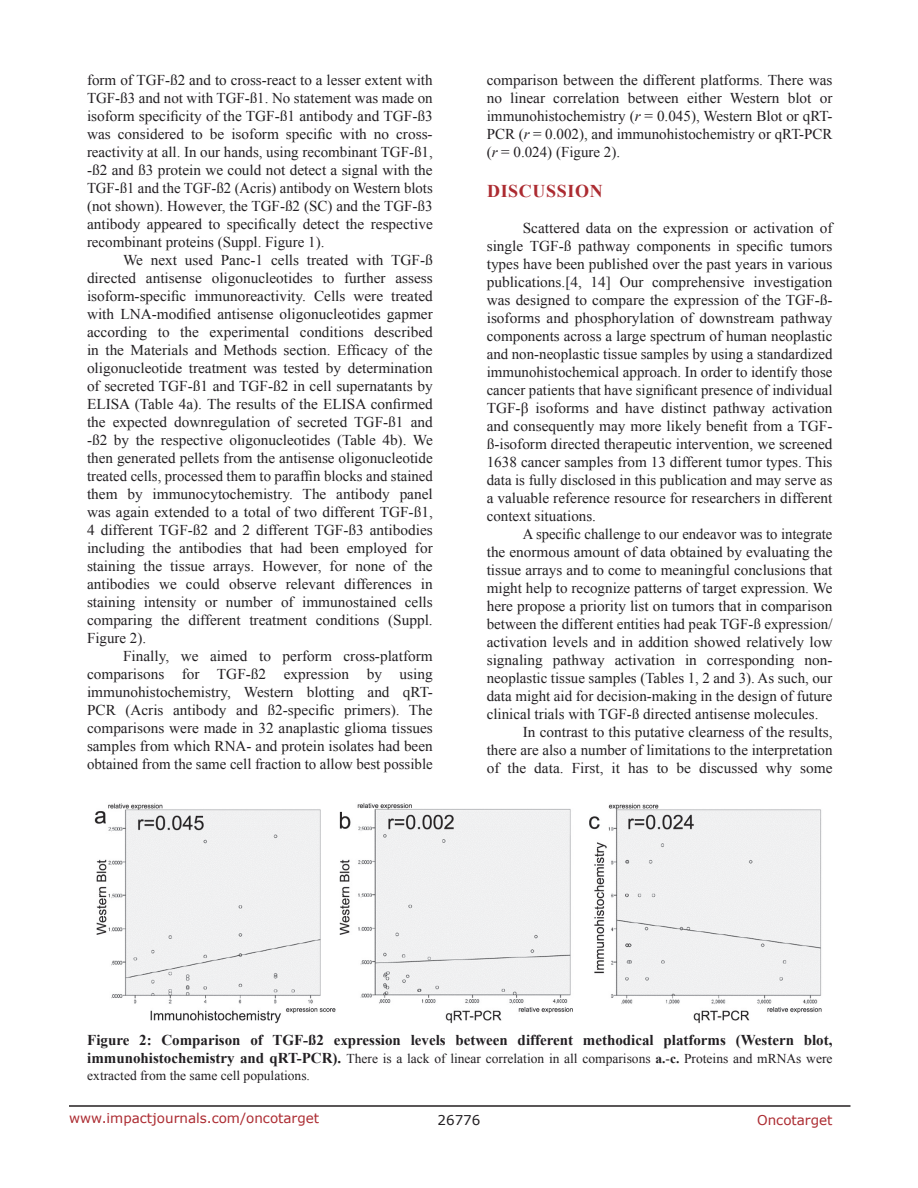
<style>
.page{position:relative;width:918px;height:1188px;background:#fff}
.page>*{position:absolute;margin:0;border:0;box-sizing:border-box;transform-origin:0 0}
.Heading{font:700 18px "Times New Roman";letter-spacing:.035em;color:#ac2b31}
.BodyText{font:15px/18px "Times New Roman";color:#221f22;text-align:justify}
.FigureText{font:700 15px "Times New Roman";color:#221f22}
.FigureText-2{font:13.5px/16.2px "Times New Roman";color:#221f22}
.t1{font:13.5px "Verdana";color:#ac2b31}
.t2{font:13.5px "Verdana";color:#221f22}
.s1{font-style:italic}
.s2{font-weight:700;font-size:15px}
.s3{font-weight:700}
</style>
<div class="page">
<hr style="left:69px;top:1105px;width:781px;height:2px;background:#231f20">
<img style="left:94px;top:803px;width:728px;height:221px">
<p class="BodyText" style="left:87px;top:71px;width:347px">form of TGF-ß2 and to cross-react to a lesser extent with TGF-ß3 and not with TGF-ß1. No statement was made on isoform specificity of the TGF-ß1 antibody and TGF-ß3 was considered to be isoform specific with no cross&shy;reactivity at all. In our hands, using recombinant TGF-ß1, -ß2 and ß3 protein we could not detect a signal with the TGF-ß1 and the TGF-ß2 (Acris) antibody on Western blots (not shown). However, the TGF-ß2 (SC) and the TGF-ß3 antibody appeared to specifically detect the respective recombinant proteins (Suppl. Figure 1).</p>
<p class="BodyText" style="left:87px;top:251px;width:347px;text-indent:36px">We next used Panc-1 cells treated with TGF-ß directed antisense oligonucleotides to further assess isoform-specific immunoreactivity. Cells were treated with LNA-modified antisense oligonucleotides gapmer according to the experimental conditions described in the Materials and Methods section. Efficacy of the oligonucleotide treatment was tested by determination of secreted TGF-ß1 and TGF-ß2 in cell supernatants by ELISA (Table 4a). The results of the ELISA confirmed the expected downregulation of secreted TGF-ß1 and -ß2 by the respective oligonucleotides (Table 4b). We then generated pellets from the antisense oligonucleotide treated cells, processed them to paraffin blocks and stained them by immunocytochemistry. The antibody panel was again extended to a total of two different TGF-ß1, 4 different TGF-ß2 and 2 different TGF-ß3 antibodies including the antibodies that had been employed for staining the tissue arrays. However, for none of the antibodies we could observe relevant differences in staining intensity or number of immunostained cells comparing the different treatment conditions (Suppl.<br>Figure 2).</p>
<p class="BodyText" style="left:87px;top:647px;width:347px;text-indent:36px">Finally, we aimed to perform cross-platform comparisons for TGF-ß2 expression by using immunohistochemistry, Western blotting and qRT-PCR (Acris antibody and ß2-specific primers). The comparisons were made in 32 anaplastic glioma tissues samples from which RNA- and protein isolates had been obtained from the same cell fraction to allow best possible</p>
<p class="BodyText" style="left:487px;top:71px;width:347px">comparison between the different platforms. There was no linear correlation between either Western blot or immunohistochemistry (<span class="s1">r</span> = 0.045), Western Blot or qRT-PCR (<span class="s1">r</span> = 0.002), and immunohistochemistry or qRT-PCR (<span class="s1">r</span> = 0.024) (Figure 2).</p>
<p class="Heading" style="left:487px;top:178px;width:117px">DISCUSSION</p>
<p class="BodyText" style="left:487px;top:219px;width:347px;text-indent:36px">Scattered data on the expression or activation of single TGF-ß pathway components in specific tumors types have been published over the past years in various publications.[4, 14] Our comprehensive investigation was designed to compare the expression of the TGF-ß&shy;isoforms and phosphorylation of downstream pathway components across a large spectrum of human neoplastic and non-neoplastic tissue samples by using a standardized immunohistochemical approach. In order to identify those cancer patients that have significant presence of individual TGF-β isoforms and have distinct pathway activation and consequently may more likely benefit from a TGF&shy;ß-isoform directed therapeutic intervention, we screened 1638 cancer samples from 13 different tumor types. This data is fully disclosed in this publication and may serve as a valuable reference resource for researchers in different context situations.</p>
<p class="BodyText" style="left:487px;top:525px;width:347px;text-indent:36px">A specific challenge to our endeavor was to integrate the enormous amount of data obtained by evaluating the tissue arrays and to come to meaningful conclusions that might help to recognize patterns of target expression. We here propose a priority list on tumors that in comparison between the different entities had peak TGF-ß expression/ activation levels and in addition showed relatively low signaling pathway activation in corresponding non&shy;neoplastic tissue samples (Tables 1, 2 and 3). As such, our data might aid for decision-making in the design of future clinical trials with TGF-ß directed antisense molecules.</p>
<p class="BodyText" style="left:487px;top:723px;width:347px;text-indent:36px">In contrast to this putative clearness of the results, there are also a number of limitations to the interpretation of the data. First, it has to be discussed why some</p>
<p class="FigureText" style="left:87px;top:1030px;width:747px">Figure 2: Comparison of TGF-ß2 expression levels between different methodical platforms (Western blot,</p>
<p class="FigureText-2" style="left:87px;top:1050px;width:747px"><span class="s2">immunohistochemistry and qRT-PCR).</span> There is a lack of linear correlation in all comparisons <span class="s3">a.</span>-<span class="s3">c.</span> Proteins and mRNAs were extracted from the same cell populations.</p>
<p class="t1" style="left:69px;top:1109px;width:252px">www.impactjournals.com/oncotarget</p>
<p class="t2" style="left:438px;top:1111px;width:44px">26776</p>
<p class="t1" style="left:757px;top:1111px;width:77px">Oncotarget</p>
</div>
